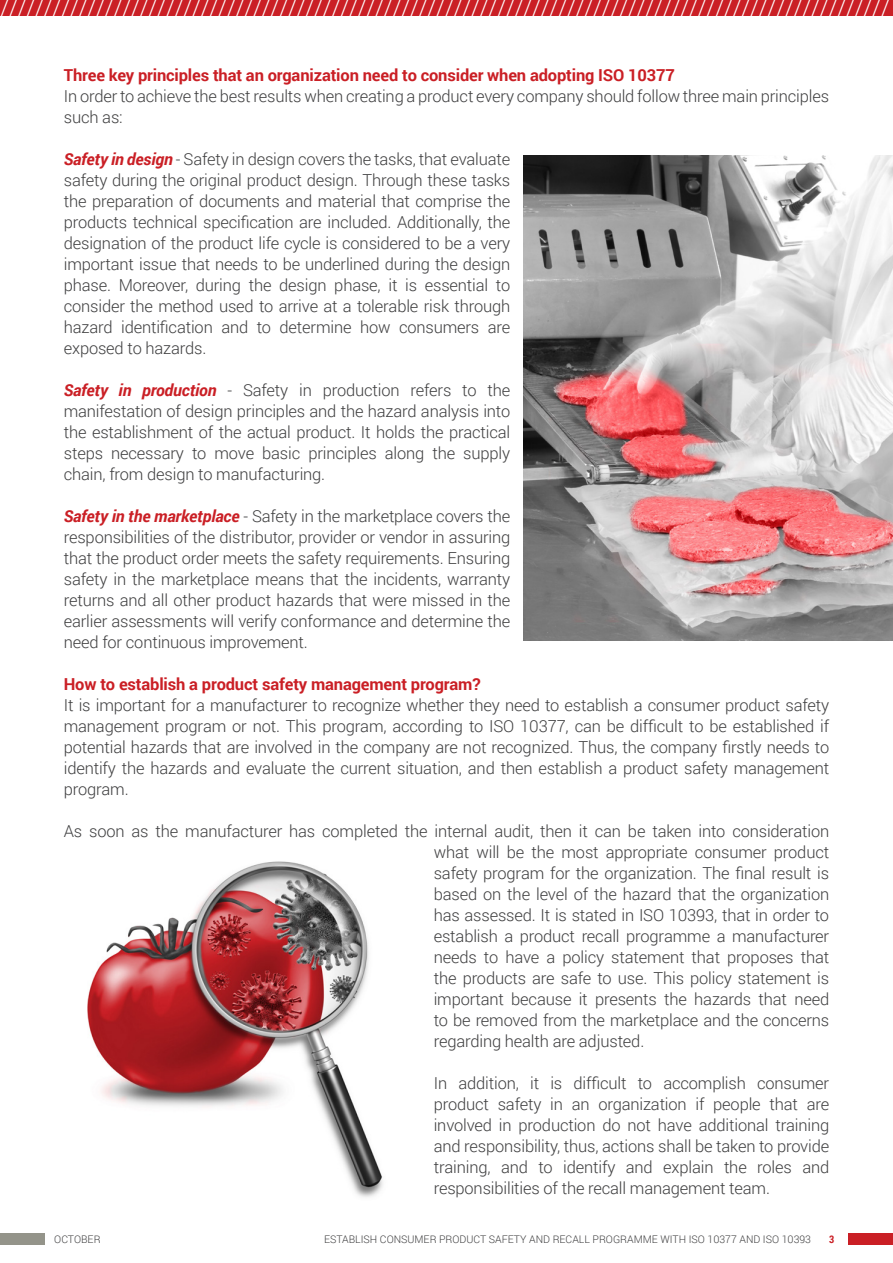
<style>
.page{position:relative;width:893px;height:1263px;background:#fff}
.page>*{position:absolute;margin:0;border:0;box-sizing:border-box;transform-origin:0 0}
.t1{font:300 22.5px "Roboto";color:#fff}
.New_bullet{font:300 16.5px/21px "Roboto";letter-spacing:-.01em;color:#3e3e3f;text-align:justify}
.New_bullet-2{font:700 16.5px "Roboto";letter-spacing:-.01em;color:#ca1f25}
.t2{font:300 10.5px "Roboto";color:#3e3e3f}
.t3{font:700 10.5px "Roboto Condensed";color:#ca1f25}
.s1{font-weight:700;font-style:italic;color:#ca1f25}
</style>
<div class="page">
<div style="left:849px;top:1233px;width:44px;height:12px;background:#ca1f25"></div>
<div style="left:0;top:0;width:893px;height:16px;background:#ca1f25"></div>
<div style="left:0;top:1233px;width:44px;height:12px;background:#94948a"></div>
<img style="left:524px;top:156px;width:369px;height:484px">
<img style="left:87px;top:861px;width:296px;height:336px">
<p class="t1" style="left:0;top:-7px;width:891px">//////////////////////////////////////////////////////////////////////////////////////////////////////</p>
<p class="New_bullet-2" style="left:64px;top:64px;width:613px">Three key principles that an organization need to consider when adopting ISO 10377</p>
<p class="New_bullet" style="left:64px;top:85px;width:767px">In order to achieve the best results when creating a product every company should follow three main principles such as:</p>
<p class="New_bullet" style="left:64px;top:148px;width:448px"><span class="s1">Safety in design</span> - Safety in design covers the tasks, that evaluate safety during the original product design. Through these tasks the preparation of documents and material that comprise the products technical specification are included. Additionally, the designation of the product life cycle is considered to be a very important issue that needs to be underlined during the design phase. Moreover, during the design phase, it is essential to consider the method used to arrive at a tolerable risk through hazard identification and to determine how consumers are exposed to hazards.</p>
<p class="New_bullet" style="left:64px;top:379px;width:448px"><span class="s1">Safety in production</span> - Safety in production refers to the manifestation of design principles and the hazard analysis into the establishment of the actual product. It holds the practical steps necessary to move basic principles along the supply chain, from design to manufacturing.</p>
<p class="New_bullet" style="left:64px;top:505px;width:448px"><span class="s1">Safety in the marketplace</span> - Safety in the marketplace covers the responsibilities of the distributor, provider or vendor in assuring that the product order meets the safety requirements. Ensuring safety in the marketplace means that the incidents, warranty returns and all other product hazards that were missed in the earlier assessments will verify conformance and determine the need for continuous improvement.</p>
<p class="New_bullet-2" style="left:64px;top:673px;width:418px">How to establish a product safety management program?</p>
<p class="New_bullet" style="left:64px;top:694px;width:767px">It is important for a manufacturer to recognize whether they need to establish a consumer product safety management program or not. This program, according to ISO 10377, can be difficult to be established if potential hazards that are involved in the company are not recognized. Thus, the company firstly needs to identify the hazards and evaluate the current situation, and then establish a product safety management program.</p>
<p class="New_bullet" style="left:434px;top:820px;width:397px;text-indent:-370px">As soon as the manufacturer has completed the internal audit, then it can be taken into consideration what will be the most appropriate consumer product safety program for the organization. The final result is based on the level of the hazard that the organization has assessed. It is stated in ISO 10393, that in order to establish a product recall programme a manufacturer needs to have a policy statement that proposes that the products are safe to use. This policy statement is important because it presents the hazards that need to be removed from the marketplace and the concerns regarding health are adjusted.</p>
<p class="New_bullet" style="left:434px;top:1072px;width:397px">In addition, it is difficult to accomplish consumer product safety in an organization if people that are involved in production do not have additional training and responsibility, thus, actions shall be taken to provide training, and to identify and explain the roles and responsibilities of the recall management team.</p>
<p class="t2" style="left:54px;top:1232px;width:48px">OCTOBER</p>
<p class="t2" style="left:324px;top:1232px;width:489px">ESTABLISH CONSUMER PRODUCT SAFETY AND RECALL PROGRAMME WITH ISO 10377 AND ISO 10393</p>
<p class="t3" style="left:829px;top:1232px;width:7px">3</p>
</div>
